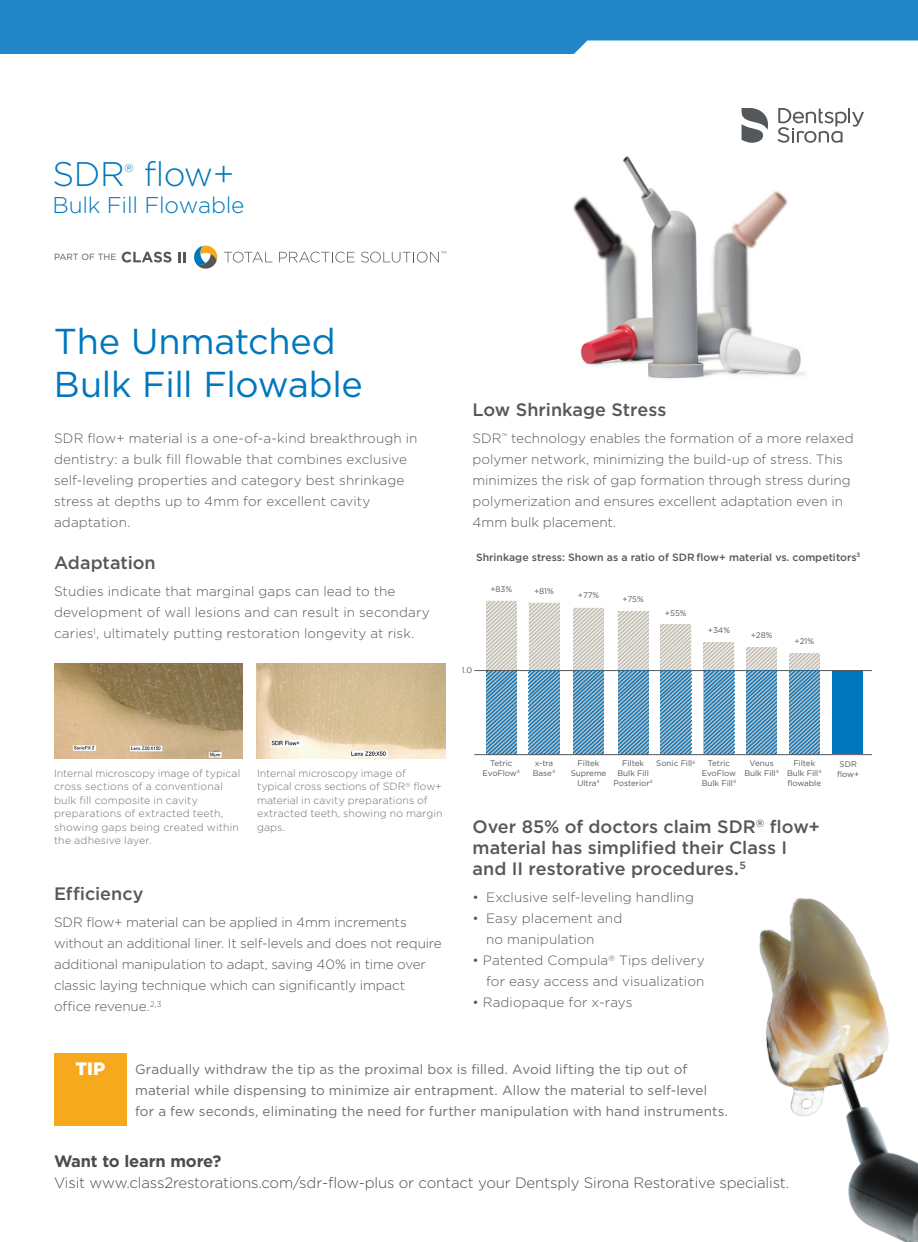
<style>
.page{position:relative;width:918px;height:1242px;background:#fff}
.page>*{position:absolute;margin:0;border:0;box-sizing:border-box;transform-origin:0 0}
.head{font:36px/43.2px "Gotham";letter-spacing:-.01em;color:#0077bd}
.t1{font:300 34.05px "Gotham";letter-spacing:-.01em;color:#0077bd}
.t2{font:300 22.8px "Gotham";letter-spacing:-.01em;color:#0077bd}
.subhead{font:500 18px/21px "Gotham";color:#55585a}
.t3{font:900 18px "Gotham";color:#fff}
.t4{font:700 16.5px "Gotham";letter-spacing:-.01em;color:#4b4c4d}
.t5{font:300 15px "Gotham";letter-spacing:-.01em;color:#4b4c4d}
.body{font:300 13.5px/21px "Gotham";color:#55585a}
.tip{font:13.5px/21px "Gotham";letter-spacing:.01em;color:#6f6f70}
.t6{font:300 11.4px "Gotham";color:#0077bd}
.t7{font:300 10.5px/13.5px "Gotham";letter-spacing:.005em;color:#6f6f70}
.DS_Tabellenbeschrift{font:500 10.5px "Gotham";color:#57585a}
.t8{font:9px "Gotham";color:#55585a}
.DS_Tabellenbeschrift-2{font:8.1px/9.8px "Gotham";letter-spacing:-.005em;color:#57585a;text-align:center}
</style>
<div class="page">
<svg style="left:777px;top:108px;width:87px;height:35px"></svg>
<svg style="left:742px;top:108px;width:26px;height:35px"></svg>
<svg style="left:194px;top:246px;width:23px;height:23px"></svg>
<svg style="left:122px;top:252px;width:50px;height:11px"></svg>
<svg style="left:178px;top:252px;width:8px;height:10px"></svg>
<svg style="left:224px;top:252px;width:48px;height:11px"></svg>
<svg style="left:279px;top:252px;width:76px;height:11px"></svg>
<svg style="left:361px;top:251px;width:85px;height:12px"></svg>
<img style="left:573px;top:156px;width:232px;height:223px">
<img style="left:759px;top:898px;width:159px;height:344px">
<div style="left:54px;top:1053px;width:73px;height:73px;background:#f6a91c"></div>
<img style="left:54px;top:664px;width:189px;height:94px">
<img style="left:256px;top:664px;width:190px;height:94px">
<div style="left:833px;top:670px;width:30px;height:84px;background:#0077bd"></div>
<svg style="left:486px;top:601px;width:31px;height:153px"></svg>
<hr style="left:474px;top:670px;width:398px;height:1px;background:#57585a">
<svg style="left:529px;top:603px;width:30px;height:151px"></svg>
<svg style="left:573px;top:608px;width:31px;height:146px"></svg>
<svg style="left:618px;top:611px;width:31px;height:143px"></svg>
<svg style="left:661px;top:624px;width:30px;height:130px"></svg>
<svg style="left:704px;top:642px;width:30px;height:112px"></svg>
<svg style="left:746px;top:647px;width:31px;height:107px"></svg>
<svg style="left:789px;top:653px;width:31px;height:101px"></svg>
<hr style="left:474px;top:754px;width:398px;height:1px;background:#57585a">
<svg style="left:0;top:0;width:918px;height:54px;fill:#2387c7"></svg>
<p class="t1" style="left:52px;top:156px;width:74px">SDR</p>
<p class="t6" style="left:125px;top:162px;width:11px">®</p>
<p class="t1" style="left:144px;top:156px;width:92px">flow+</p>
<p class="t2" style="left:52px;top:193px;width:194px">Bulk Fill Flowable</p>
<p class="t8" style="left:54px;top:252px;width:64px">PART OF THE</p>
<p class="head" style="left:54px;top:319px;width:310px">The Unmatched<br>Bulk Fill Flowable</p>
<p class="body" style="left:54px;top:428px;width:365px">SDR flow+ material is a one-of-a-kind breakthrough in dentistry: a bulk fill flowable that combines exclusive self-leveling properties and category best shrinkage stress at depths up to 4mm for excellent cavity adaptation.</p>
<p class="subhead" style="left:54px;top:551px;width:103px">Adaptation</p>
<p class="body" style="left:54px;top:581px;width:377px">Studies indicate that marginal gaps can lead to the development of wall lesions and can result in secondary caries<sup>1</sup>, ultimately putting restoration longevity at risk.</p>
<p class="subhead" style="left:472px;top:398px;width:195px">Low Shrinkage Stress</p>
<p class="body" style="left:472px;top:428px;width:383px">SDR<sup>™</sup> technology enables the formation of a more relaxed polymer network, minimizing the build-up of stress. This minimizes the risk of gap formation through stress during polymerization and ensures excellent adaptation even in 4mm bulk placement.</p>
<p class="DS_Tabellenbeschrift" style="left:476px;top:551px;width:386px">Shrinkage stress: Shown as a ratio of SDR flow+ material vs. competitors<sup>3</sup></p>
<p class="DS_Tabellenbeschrift-2" style="left:490px;top:584px;width:23px">+83%</p>
<p class="DS_Tabellenbeschrift-2" style="left:534px;top:586px;width:21px">+81%</p>
<p class="DS_Tabellenbeschrift-2" style="left:462px;top:665px;width:12px">1.0</p>
<p class="DS_Tabellenbeschrift-2" style="left:578px;top:591px;width:23px">+77%</p>
<p class="DS_Tabellenbeschrift-2" style="left:622px;top:594px;width:23px">+75%</p>
<p class="DS_Tabellenbeschrift-2" style="left:665px;top:608px;width:23px">+55%</p>
<p class="DS_Tabellenbeschrift-2" style="left:708px;top:625px;width:24px">+34%</p>
<p class="DS_Tabellenbeschrift-2" style="left:751px;top:630px;width:23px">+28%</p>
<p class="DS_Tabellenbeschrift-2" style="left:795px;top:636px;width:21px">+21%</p>
<p class="t7" style="left:54px;top:766px;width:188px">Internal microscopy image of typical cross sections of a conventional bulk fill composite in cavity preparations of extracted teeth, showing gaps being created within the adhesive layer.</p>
<p class="t7" style="left:257px;top:766px;width:187px">Internal microscopy image of typical cross sections of SDR<sup>®</sup> flow+ material in cavity preparations of extracted teeth, showing no margin gaps.</p>
<p class="subhead" style="left:54px;top:882px;width:91px">Efficiency</p>
<p class="body" style="left:54px;top:912px;width:389px">SDR flow+ material can be applied in 4mm increments without an additional liner. It self-levels and does not require additional manipulation to adapt, saving 40% in time over classic laying technique which can significantly impact office revenue.<sup>2,3</sup></p>
<p class="DS_Tabellenbeschrift-2" style="left:490px;top:758px;width:24px">Tetric</p>
<p class="DS_Tabellenbeschrift-2" style="left:483px;top:768px;width:39px">EvoFlow<sup>4</sup></p>
<p class="DS_Tabellenbeschrift-2" style="left:535px;top:758px;width:20px">x-tra</p>
<p class="DS_Tabellenbeschrift-2" style="left:533px;top:768px;width:24px">Base<sup>4</sup></p>
<p class="DS_Tabellenbeschrift-2" style="left:578px;top:758px;width:23px">Filtek</p>
<p class="DS_Tabellenbeschrift-2" style="left:571px;top:768px;width:37px">Supreme<br>Ultra<sup>4</sup></p>
<p class="DS_Tabellenbeschrift-2" style="left:614px;top:758px;width:41px">Filtek<br>Bulk Fill<br>Posterior<sup>4</sup></p>
<p class="DS_Tabellenbeschrift-2" style="left:656px;top:758px;width:41px">Sonic Fill<sup>4</sup></p>
<p class="DS_Tabellenbeschrift-2" style="left:702px;top:758px;width:36px">Tetric<br>EvoFlow</p>
<p class="DS_Tabellenbeschrift-2" style="left:702px;top:778px;width:36px">Bulk Fill<sup>4</sup></p>
<p class="DS_Tabellenbeschrift-2" style="left:744px;top:758px;width:36px">Venus<br>Bulk Fill<sup>4</sup></p>
<p class="DS_Tabellenbeschrift-2" style="left:787px;top:758px;width:36px">Filtek<br>Bulk Fill<sup>4 </sup>flowable</p>
<p class="DS_Tabellenbeschrift-2" style="left:840px;top:759px;width:19px">SDR</p>
<p class="DS_Tabellenbeschrift-2" style="left:837px;top:769px;width:24px">flow+</p>
<p class="subhead" style="left:472px;top:815px;width:349px">Over 85% of doctors claim SDR<sup>®</sup> flow+ material has simplified their Class I and II restorative procedures.<sup>5</sup></p>
<p class="body" style="left:472px;top:887px;width:223px">• Exclusive self-leveling handling</p>
<p class="body" style="left:486px;top:908px;width:138px;text-indent:-14px">• Easy placement and no manipulation</p>
<p class="body" style="left:472px;top:950px;width:234px;text-align:right">• Patented Compula<sup>®</sup> Tips delivery for easy access and visualization</p>
<p class="body" style="left:472px;top:992px;width:162px">• Radiopaque for x-rays</p>
<p class="t3" style="left:75px;top:1057px;width:31px">TIP</p>
<p class="tip" style="left:135px;top:1059px;width:595px">Gradually withdraw the tip as the proximal box is filled. Avoid lifting the tip out of material while dispensing to minimize air entrapment. Allow the material to self-level for a few seconds, eliminating the need for further manipulation with hand instruments.</p>
<p class="t4" style="left:54px;top:1150px;width:169px">Want to learn more?</p>
<p class="t5" style="left:54px;top:1175px;width:737px">Visit www.class2restorations.com/sdr-flow-plus or contact your Dentsply Sirona Restorative specialist.</p>
</div>
